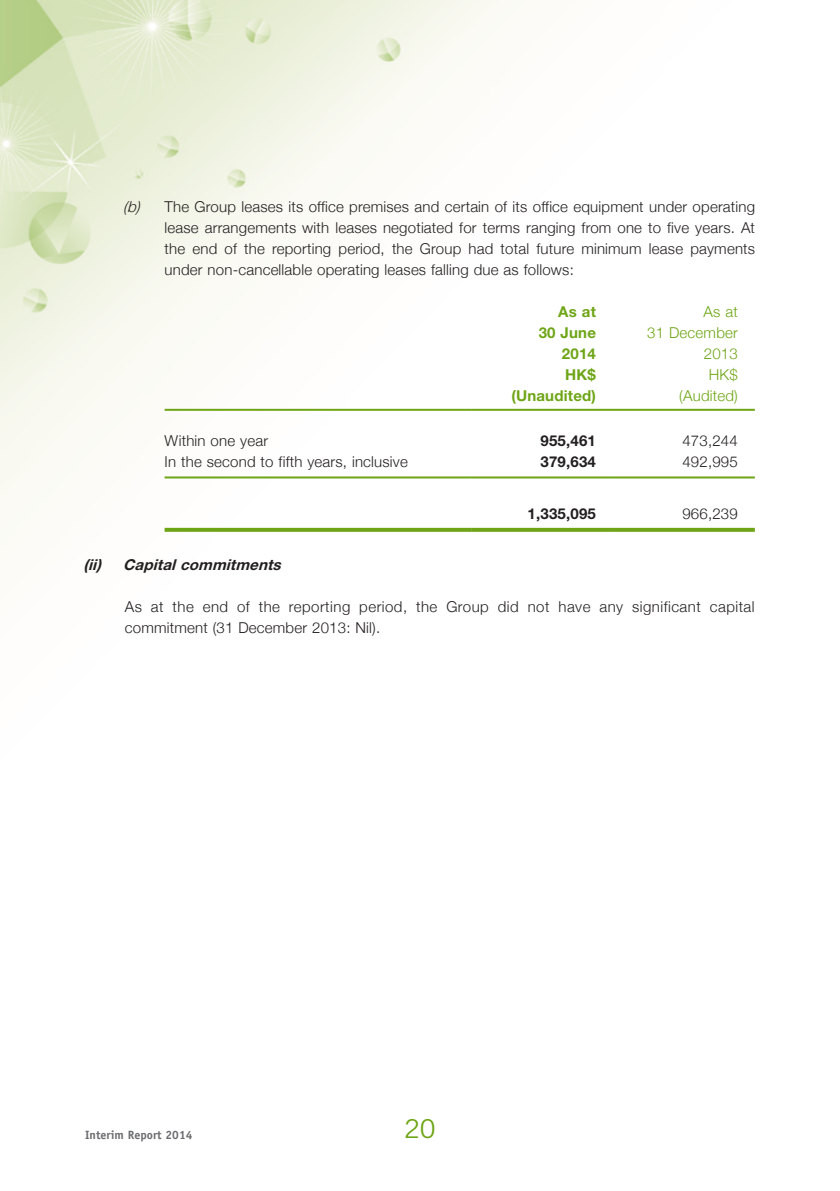
<style>
.page{position:relative;width:840px;height:1191px;background:#fff}
.page>*{position:absolute;margin:0;border:0;box-sizing:border-box;transform-origin:0 0}
.t1{font:26px "Trade Gothic LT Std";color:#6ea516}
.Heading_4{font:300 15px/21px "Helvetica Neue";letter-spacing:.015em;color:#231f20;text-align:justify}
.Body_Text{font:300 15px/21px "Helvetica Neue";letter-spacing:.015em;color:#231f20}
.Body_Text-2{font:300 15px "Helvetica Neue";letter-spacing:.015em;color:#6ea516}
.Body_Text-3{font:700 15px "Helvetica Neue LT Std";letter-spacing:.015em;color:#6ea516}
.Body_Text-4{font:700 15px "Helvetica Neue LT Std";letter-spacing:.015em;color:#231f20}
.Heading_3{font:italic 700 15px "Helvetica Neue LT Std";color:#231f20}
.t2{font:700 12px "Officina Sans Std";color:#6c6d70}
.s1{font-style:italic}
</style>
<div class="page">
<img style="left:0;top:0;width:755px;height:532px">
<hr style="left:164px;top:409px;width:307px;height:2px;background:#6ea516">
<hr style="left:471px;top:409px;width:141px;height:2px;background:#6ea516">
<hr style="left:612px;top:409px;width:142px;height:2px;background:#6ea516">
<hr style="left:164px;top:476px;width:307px;height:2px;background:#6ea516">
<hr style="left:471px;top:476px;width:141px;height:2px;background:#6ea516">
<hr style="left:612px;top:476px;width:142px;height:2px;background:#6ea516">
<svg style="left:164px;top:528px;width:307px;height:4px"></svg>
<svg style="left:471px;top:528px;width:141px;height:4px"></svg>
<svg style="left:612px;top:528px;width:142px;height:4px"></svg>
<p class="Heading_4" style="left:164px;top:196px;width:591px;text-indent:-41px"><span class="s1">(b)</span> The Group leases its office premises and certain of its office equipment under operating lease arrangements with leases negotiated for terms ranging from one to five years. At the end of the reporting period, the Group had total future minimum lease payments under non-cancellable operating leases falling due as follows:</p>
<p class="Body_Text-3" style="left:558px;top:302px;width:39px">As at</p>
<p class="Body_Text-2" style="left:703px;top:302px;width:36px">As at</p>
<p class="Body_Text-3" style="left:538px;top:323px;width:59px">30 June</p>
<p class="Body_Text-2" style="left:647px;top:323px;width:92px">31 December</p>
<p class="Body_Text-3" style="left:561px;top:344px;width:35px">2014</p>
<p class="Body_Text-2" style="left:703px;top:344px;width:35px">2013</p>
<p class="Body_Text-3" style="left:565px;top:365px;width:32px">HK$</p>
<p class="Body_Text-2" style="left:708px;top:365px;width:31px">HK$</p>
<p class="Body_Text-3" style="left:511px;top:386px;width:86px">(Unaudited)</p>
<p class="Body_Text-2" style="left:679px;top:386px;width:60px">(Audited)</p>
<p class="Body_Text" style="left:164px;top:430px;width:105px">Within one year</p>
<p class="Body_Text-4" style="left:540px;top:431px;width:57px">955,461</p>
<p class="Body_Text" style="left:682px;top:430px;width:57px">473,244</p>
<p class="Body_Text" style="left:164px;top:451px;width:245px">In the second to fifth years, inclusive</p>
<p class="Body_Text-4" style="left:540px;top:452px;width:57px">379,634</p>
<p class="Body_Text" style="left:682px;top:451px;width:57px">492,995</p>
<p class="Body_Text-4" style="left:527px;top:504px;width:70px">1,335,095</p>
<p class="Body_Text" style="left:682px;top:502px;width:57px">966,239</p>
<p class="Heading_3" style="left:84px;top:555px;width:203px">(ii) Capital commitments</p>
<p class="Body_Text" style="left:125px;top:596px;width:631px">As at the end of the reporting period, the Group did not have any significant capital commitment (31 December 2013: Nil).</p>
<p class="t2" style="left:85px;top:1127px;width:109px">Interim Report 2014</p>
<h1 class="t1" style="left:404px;top:1112px;width:33px">20</h1>
</div>
